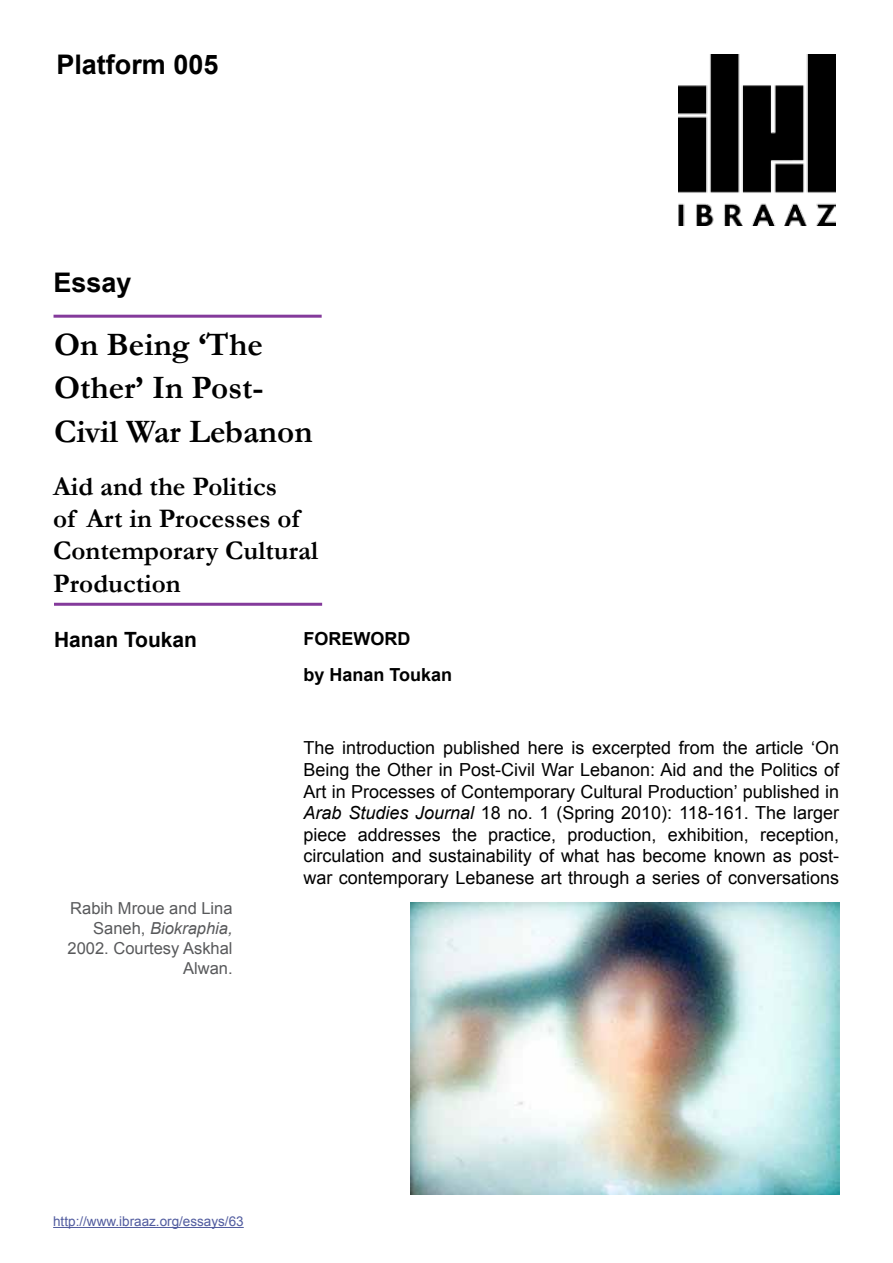
<style>
.page{position:relative;width:893px;height:1263px;background:#fff}
.page>*{position:absolute;margin:0;border:0;box-sizing:border-box;transform-origin:0 0}
.t1{font:700 33px/43.5px "Garamond";color:#000}
.t2{font:700 27px/32.4px "Garamond";color:#000}
.t3{font:700 27px "Arial";color:#000}
.t4{font:700 21px "Arial";color:#000}
.t5{font:18px/21.6px "Arial";color:#000;text-align:justify}
.t6{font:700 18px/36.6px "Arial";color:#000}
.t7{font:16.5px/19.8px "Arial";color:#58595b;text-align:right}
.t8{font:13.5px "Arial";color:#515c9f}
.s1{font-style:italic}
</style>
<div class="page">
<img style="left:678px;top:54px;width:157px;height:172px">
<hr style="left:54px;top:315px;width:268px;height:3px;background:#843a9b">
<hr style="left:54px;top:603px;width:268px;height:3px;background:#843a9b">
<hr style="left:53px;top:1227px;width:191px;height:1px;background:#515c9f">
<img style="left:411px;top:902px;width:428px;height:293px">
<h2 class="t3" style="left:56px;top:46px;width:164px">Platform 005</h2>
<h2 class="t3" style="left:54px;top:264px;width:80px">Essay</h2>
<h1 class="t1" style="left:54px;top:322px;width:260px">On Being ‘The<br>Other’ In Post-<br>Civil War Lebanon</h1>
<h2 class="t2" style="left:53px;top:469px;width:266px">Aid and the Politics<br>of Art in Processes of<br>Contemporary Cultural<br>Production</h2>
<p class="t4" style="left:54px;top:625px;width:145px">Hanan Toukan</p>
<p class="t6" style="left:303px;top:620px;width:150px">FOREWORD<br>by Hanan Toukan</p>
<p class="t7" style="left:68px;top:899px;width:167px">Rabih Mroue and Lina<br>Saneh, <span class="s1">Biokraphia,<br></span>2002. Courtesy Askhal<br>Alwan.</p>
<p class="t5" style="left:303px;top:737px;width:537px">The introduction published here is excerpted from the article ‘On Being the Other in Post-Civil War Lebanon: Aid and the Politics of Art in Processes of Contemporary Cultural Production’ published in <span class="s1">Arab Studies Journal</span> 18 no. 1 (Spring 2010): 118-161. The larger piece addresses the practice, production, exhibition, reception, circulation and sustainability of what has become known as post&shy;war contemporary Lebanese art through a series of conversations</p>
<p class="t8" style="left:53px;top:1212px;width:192px">http://www.ibraaz.org/essays/63</p>
</div>
